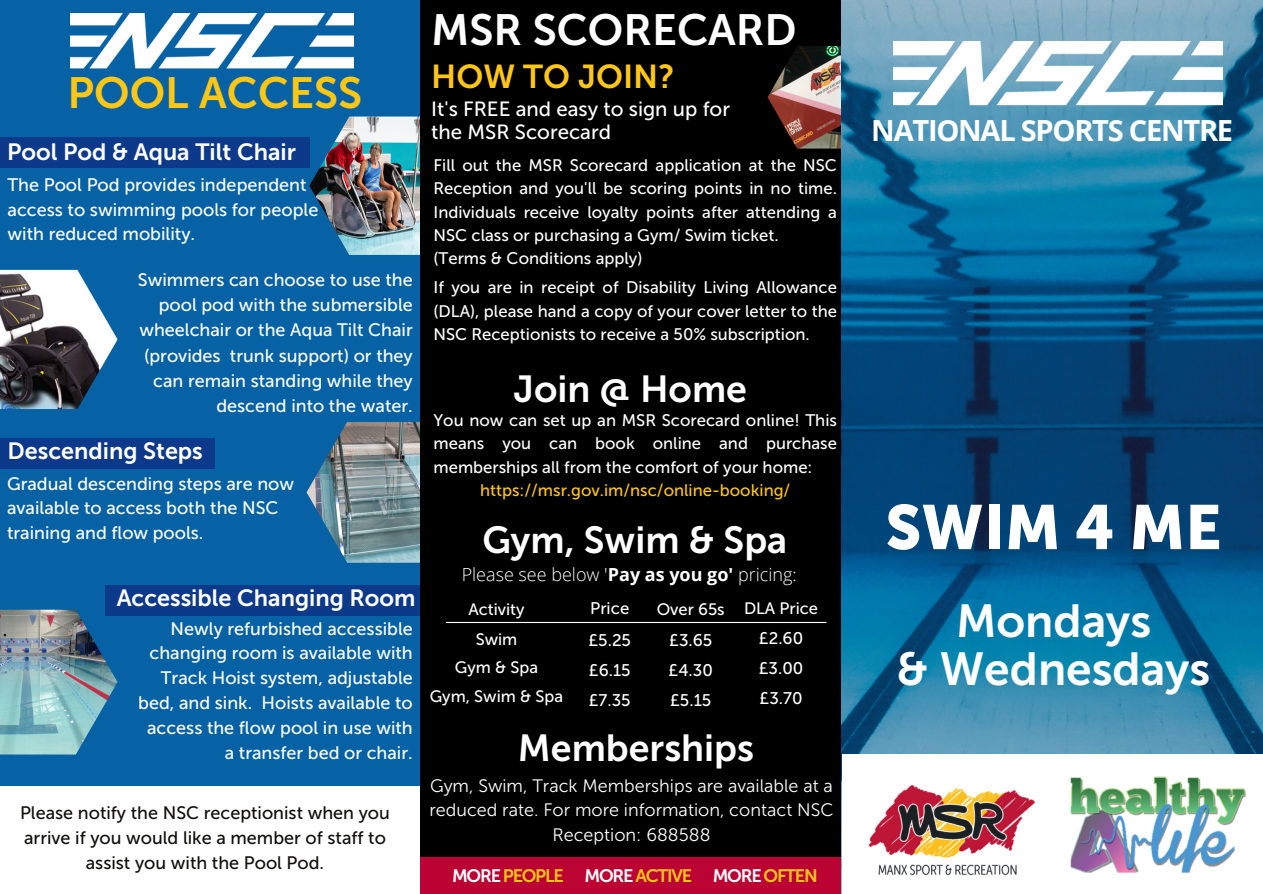
<style>
.page{position:relative;width:1263px;height:894px;background:#fff}
.page>*{position:absolute;margin:0;border:0;box-sizing:border-box;transform-origin:0 0}
.t1{font:62.1px "Museo Sans 900";color:#fff}
.t2{font:46.05px/48.3px "Museo Sans 700";color:#fff;text-align:center}
.t3{font:43.5px "Museo Sans 700";color:#fff}
.t4{font:43.5px "Museo Sans 700";color:#ffc715}
.t5{font:37.5px "Museo Sans 700";color:#fff}
.t6{font:33px "Museo Sans 700";color:#ffc715}
.t7{font:700 29.1px "Open Sans";letter-spacing:-.045em;color:#fff}
.t8{font:23.4px "Museo Sans 700";color:#fff}
.t9{font:20.55px "Museo Sans 500";color:#fff}
.t10{font:18px/24.8px "Museo Sans 500";color:#fff}
.t11{font:18px/24.8px "Museo Sans 300";color:#fff;text-align:center}
.t12{font:18px/24.8px "Museo Sans 500";color:#100f0d;text-align:center}
.t13{font:300 18px "Open Sans";color:#fff}
.t14{font:18px "Museo Sans 700";letter-spacing:-.07em;color:#ffc715}
.t15{font:16.8px/30px "Museo Sans 500";color:#fff}
.t16{font:16.65px/23.2px "Museo Sans 500";color:#fff;text-align:justify}
.t17{font:16.65px "Museo Sans 500";color:#ffc715}
.t18{font:16.5px "Museo Sans 500";color:#fff}
.s1{font-weight:700}
.s2{color:#fff}
</style>
<div class="page">
<div style="left:0;top:0;width:1263px;height:893px;background:#0662a5"></div>
<img style="left:0;top:270px;width:118px;height:139px">
<img style="left:0;top:609px;width:118px;height:145px">
<img style="left:309px;top:116px;width:112px;height:139px">
<img style="left:307px;top:422px;width:114px;height:140px">
<div style="left:0;top:786px;width:421px;height:107px;background:#fff"></div>
<img style="left:70px;top:13px;width:284px;height:56px">
<div style="left:0;top:137px;width:309px;height:31px;background:#0d398a"></div>
<div style="left:106px;top:585px;width:318px;height:30px;background:#0d398a"></div>
<div style="left:421px;top:0;width:422px;height:860px;background:#000"></div>
<img style="left:767px;top:46px;width:75px;height:102px">
<div style="left:421px;top:857px;width:422px;height:36px;background:#bc0434"></div>
<hr style="left:446px;top:621px;width:380px;height:2px;background:#fff">
<img style="left:842px;top:0;width:421px;height:754px">
<div style="left:842px;top:754px;width:421px;height:139px;background:#fff"></div>
<img style="left:1070px;top:776px;width:176px;height:97px">
<img style="left:868px;top:784px;width:167px;height:92px">
<img style="left:893px;top:41px;width:330px;height:66px">
<div style="left:0;top:438px;width:215px;height:30px;background:#0d398a"></div>
<p class="t4" style="left:68px;top:67px;width:296px">POOL ACCESS</p>
<p class="t8" style="left:7px;top:138px;width:291px">Pool Pod &amp; Aqua Tilt Chair</p>
<h2 class="t10" style="left:8px;top:172px;width:312px">The Pool Pod provides independent access to swimming pools for people with reduced mobility.</h2>
<p class="t10" style="left:138px;top:267px;width:276px">Swimmers can choose to use the</p>
<p class="t10" style="left:159px;top:292px;width:255px">pool pod with the submersible</p>
<p class="t10" style="left:139px;top:318px;width:275px">wheelchair or the Aqua Tilt Chair</p>
<h4 class="t10" style="left:144px;top:343px;width:270px">(provides trunk support) or they</h4>
<h4 class="t10" style="left:153px;top:368px;width:261px">can remain standing while they</h4>
<p class="t10" style="left:216px;top:393px;width:198px">descend into the water.</p>
<p class="t8" style="left:8px;top:437px;width:197px">Descending Steps</p>
<p class="t10" style="left:7px;top:471px;width:289px">Gradual descending steps are now available to access both the NSC training and flow pools.</p>
<p class="t8" style="left:117px;top:583px;width:300px">Accessible Changing Room</p>
<p class="t10" style="left:138px;top:616px;width:276px;text-align:right">Newly refurbished accessible changing room is available with<br>Track Hoist system, adjustable bed, and sink. Hoists available to access the flow pool in use with a transfer bed or chair.</p>
<p class="t12" style="left:20px;top:800px;width:371px">Please notify the NSC receptionist when you arrive if you would like a member of staff to assist you with the Pool Pod.</p>
<p class="t3" style="left:431px;top:4px;width:367px">MSR SCORECARD</p>
<p class="t6" style="left:431px;top:57px;width:245px">HOW TO JOIN?</p>
<p class="t9" style="left:431px;top:96px;width:300px">It's FREE and easy to sign up for</p>
<p class="t9" style="left:431px;top:120px;width:181px">the MSR Scorecard</p>
<p class="t7" style="left:871px;top:110px;width:363px">NATIONAL SPORTS CENTRE</p>
<h6 class="t16" style="left:433px;top:154px;width:405px">Fill out the MSR Scorecard application at the NSC Reception and you'll be scoring points in no time.<br>Individuals receive loyalty points after attending a NSC class or purchasing a Gym/ Swim ticket.</h6>
<h1 class="t16" style="left:433px;top:246px;width:210px">(Terms &amp; Conditions apply)</h1>
<p class="t16" style="left:433px;top:276px;width:405px">If you are in receipt of Disability Living Allowance (DLA), please hand a copy of your cover letter to the NSC Receptionists to receive a 50% subscription.</p>
<p class="t5" style="left:514px;top:367px;width:235px">Join @ Home</p>
<p class="t16" style="left:433px;top:409px;width:405px">You now can set up an MSR Scorecard online! This means you can book online and purchase memberships all from the comfort of your home:</p>
<p class="t17" style="left:480px;top:480px;width:312px">https://msr.gov.im/nsc/online-booking/</p>
<p class="t5" style="left:482px;top:517px;width:306px">Gym, Swim &amp; Spa</p>
<p class="t13" style="left:462px;top:561px;width:337px">Please see below '<span class="s1">Pay as you go'</span> pricing:</p>
<p class="t18" style="left:468px;top:599px;width:58px">Activity</p>
<p class="t18" style="left:476px;top:628px;width:43px">Swim</p>
<p class="t18" style="left:455px;top:657px;width:85px">Gym &amp; Spa</p>
<p class="t18" style="left:430px;top:685px;width:135px">Gym, Swim &amp; Spa</p>
<p class="t15" style="left:590px;top:593px;width:41px">Price</p>
<p class="t15" style="left:588px;top:625px;width:44px">£5.25</p>
<p class="t15" style="left:589px;top:655px;width:43px">£6.15</p>
<p class="t15" style="left:589px;top:684px;width:44px">£7.35</p>
<p class="t18" style="left:657px;top:599px;width:69px">Over 65s</p>
<p class="t15" style="left:669px;top:625px;width:45px">£3.65</p>
<p class="t15" style="left:668px;top:655px;width:46px">£4.30 £5.15</p>
<p class="t18" style="left:744px;top:597px;width:76px">DLA Price</p>
<p class="t15" style="left:759px;top:623px;width:46px">£2.60</p>
<p class="t15" style="left:759px;top:653px;width:46px">£3.00</p>
<p class="t15" style="left:759px;top:683px;width:45px">£3.70</p>
<h2 class="t5" style="left:518px;top:725px;width:238px">Memberships</h2>
<p class="t11" style="left:429px;top:772px;width:406px">Gym, Swim, Track Memberships are available at a reduced rate. For more information, contact NSC<br>Reception: 688588</p>
<p class="t14" style="left:452px;top:864px;width:367px"><span class="s2">MORE</span> PEOPLE <span class="s2">MORE</span> ACTIVE <span class="s2">MORE</span> OFTEN</p>
<p class="t1" style="left:885px;top:490px;width:338px">SWIM 4 ME</p>
<p class="t2" style="left:897px;top:596px;width:315px">Mondays<br>&amp; Wednesdays</p>
</div>
